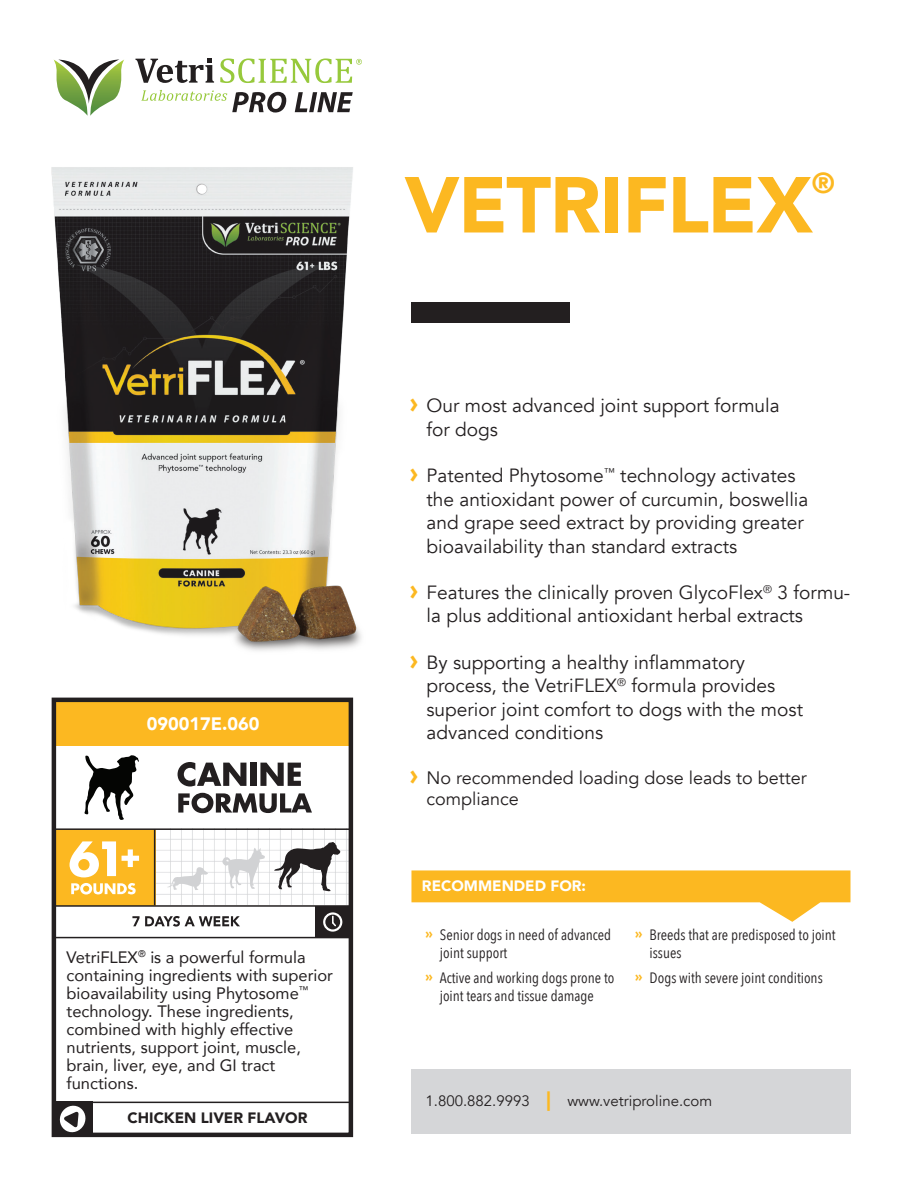
<style>
.page{position:relative;width:918px;height:1188px;background:#fff}
.page>*{position:absolute;margin:0;border:0;box-sizing:border-box;transform-origin:0 0}
.t1{font:900 78.3px "Avenir";letter-spacing:-.015em;color:#fcb821}
.t2{font:900 28.95px "Avenir";color:#fcb821}
.t3{font:19.05px/23.5px "Avenir";color:#231f20}
.t4{font:18px/21.6px "Avenir";color:#231f20}
.t5{font:900 18px "Avenir";color:#fff}
.Body{font:16.5px/18px "Avenir";color:#231f20}
.t6{font:15px/18px "Avenir Next Condensed";color:#231f20}
.t7{font:15px "Avenir";color:#231f20}
.t8{font:900 15px "Avenir";color:#231f20}
.t9{font:900 15px "Avenir";color:#fff}
.s1{font-weight:900;font-size:27.9px;color:#fcb821}
.s2{font-family:"Avenir";font-weight:900;font-size:13.5px;color:#fcb821}
.s3{font-weight:900;font-size:19.5px;color:#fcb821}
</style>
<div class="page">
<img style="left:156px;top:830px;width:192px;height:75px">
<div style="left:55px;top:829px;width:101px;height:76px;background:#fcb821"></div>
<svg style="left:274px;top:842px;width:66px;height:50px"></svg>
<svg style="left:167px;top:867px;width:42px;height:23px"></svg>
<svg style="left:220px;top:848px;width:45px;height:41px"></svg>
<hr style="left:55px;top:828px;width:296px;height:2px;background:#231f20">
<hr style="left:55px;top:905px;width:296px;height:2px;background:#231f20">
<hr style="left:154px;top:829px;width:1px;height:76px;background:#231f20">
<div style="left:55px;top:701px;width:296px;height:45px;background:#fcb821"></div>
<svg style="left:135px;top:58px;width:79px;height:25px"></svg>
<svg style="left:141px;top:90px;width:145px;height:23px"></svg>
<svg style="left:295px;top:92px;width:58px;height:20px"></svg>
<svg style="left:53px;top:59px;width:71px;height:57px"></svg>
<svg style="left:220px;top:58px;width:142px;height:25px"></svg>
<img style="left:51px;top:167px;width:302px;height:469px">
<img style="left:215px;top:572px;width:146px;height:79px">
<svg style="left:132px;top:916px;width:108px;height:11px"></svg>
<div style="left:315px;top:906px;width:36px;height:32px;background:#231f20"></div>
<svg style="left:323px;top:912px;width:19px;height:20px"></svg>
<div style="left:52px;top:698px;width:301px;height:439px;border:4px solid #231f20"></div>
<hr style="left:55px;top:937px;width:296px;height:1px;background:#231f20">
<hr style="left:55px;top:1102px;width:296px;height:1px;background:#231f20">
<div style="left:411px;top:1069px;width:439px;height:64px;background:#d5d6d8"></div>
<svg style="left:411px;top:870px;width:439px;height:52px"></svg>
<div style="left:411px;top:302px;width:159px;height:21px;background:#231f20"></div>
<div style="left:52px;top:1102px;width:41px;height:35px;background:#231f20"></div>
<svg style="left:59px;top:1105px;width:27px;height:28px"></svg>
<svg style="left:84px;top:755px;width:55px;height:65px"></svg>
<svg style="left:70px;top:841px;width:46px;height:36px"></svg>
<svg style="left:71px;top:883px;width:65px;height:12px"></svg>
<svg style="left:122px;top:849px;width:17px;height:18px"></svg>
<svg style="left:178px;top:762px;width:68px;height:25px"></svg>
<div style="left:250px;top:763px;width:6px;height:23px;background:#231f20"></div>
<svg style="left:260px;top:763px;width:41px;height:23px"></svg>
<svg style="left:178px;top:793px;width:134px;height:20px"></svg>
<p class="t5" style="left:147px;top:708px;width:114px">090017E.060</p>
<p class="Body" style="left:67px;top:948px;width:268px">VetriFLEX<sup>®</sup> is a powerful formula containing ingredients with superior bioavailability using Phytosome<sup>™ </sup>technology. These ingredients, combined with highly effective nutrients, support joint, muscle, brain, liver, eye, and GI tract functions.</p>
<p class="t8" style="left:128px;top:1105px;width:181px">CHICKEN LIVER FLAVOR</p>
<p class="t1" style="left:404px;top:138px;width:410px">VETRIFLEX</p>
<p class="t2" style="left:812px;top:158px;width:25px">®</p>
<p class="t3" style="left:427px;top:394px;width:355px;text-indent:-17px"><span class="s1">›</span> Our most advanced joint support formula for dogs</p>
<p class="t3" style="left:427px;top:464px;width:383px;text-indent:-17px"><span class="s1">›</span> Patented Phytosome<sup>™</sup> technology activates the antioxidant power of curcumin, boswellia and grape seed extract by providing greater bioavailability than standard extracts</p>
<p class="t3" style="left:427px;top:581px;width:425px;text-indent:-17px"><span class="s1">›</span> Features the clinically proven GlycoFlex<sup>®</sup> 3 formu&shy;la plus additional antioxidant herbal extracts</p>
<p class="t3" style="left:427px;top:651px;width:378px;text-indent:-17px"><span class="s1">›</span> By supporting a healthy inflammatory process, the VetriFLEX<sup>®</sup> formula provides superior joint comfort to dogs with the most advanced conditions</p>
<p class="t4" style="left:427px;top:767px;width:382px;text-indent:-17px"><span class="s1">›</span> No recommended loading dose leads to better compliance</p>
<p class="t9" style="left:422px;top:873px;width:166px">RECOMMENDED FOR:</p>
<p class="t6" style="left:440px;top:925px;width:173px;text-indent:-14px"><span class="s2">»</span> Senior dogs in need of advanced joint support</p>
<p class="t6" style="left:426px;top:968px;width:190px;text-align:center"><span class="s2">»</span> Active and working dogs prone to joint tears and tissue damage</p>
<p class="t6" style="left:650px;top:925px;width:188px;text-indent:-14px"><span class="s2">»</span> Breeds that are predisposed to joint issues</p>
<p class="t6" style="left:635px;top:968px;width:189px"><span class="s2">»</span> Dogs with severe joint conditions</p>
<p class="t7" style="left:426px;top:1091px;width:288px">1.800.882.9993 <span class="s3">|</span> www.vetriproline.com</p>
</div>
